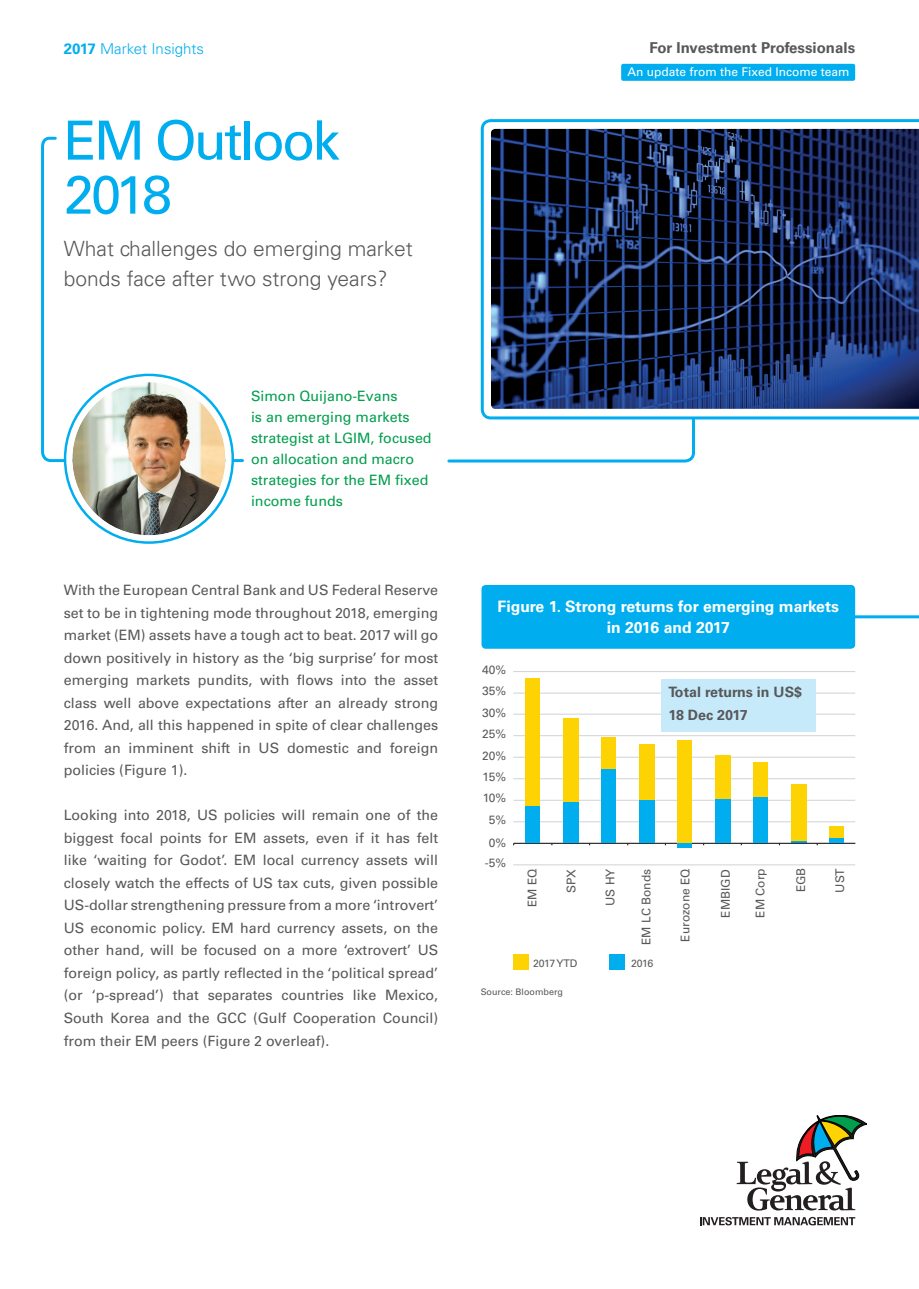
<style>
.page{position:relative;width:919px;height:1289px;background:#fff}
.page>*{position:absolute;margin:0;border:0;box-sizing:border-box;transform-origin:0 0}
.t1{font:54px/54px "Univers";letter-spacing:-.05em;color:#00aeef}
.t2{font:300 21px/30px "Univers";color:#57585a}
.t3{font:700 15.75px/21px "Univers LT Std";color:#fff;text-align:center}
.t4{font:700 15px "Univers LT Std";color:#57585a}
.t5{font:300 15px "Univers";color:#00aeef}
.t6{font:14.25px/22.5px "Univers LT Std";color:#57585a;text-align:justify}
.t7{font:14.25px/21px "Univers";color:#009e4d}
.t8{font:700 14.25px/22.5px "Univers LT Std";color:#57585a}
.t9{font:12px/21.3px "Univers LT Pro 55 Roman";color:#57585a;text-align:center}
.t10{font:12px "Univers LT Std";color:#fff}
.t11{font:10.5px "Univers LT Pro 55 Roman";letter-spacing:-.025em;color:#57585a}
.t12{font:9px "Univers LT Std";color:#57585a}
.s1{font-family:"Univers LT Std";font-weight:700}
</style>
<div class="page">
<svg style="left:791px;top:841px;width:15px;height:1px"></svg>
<hr style="left:513px;top:842px;width:342px;height:1px;background:#231f20">
<div style="left:677px;top:842px;width:15px;height:5px;background:#00aeef"></div>
<div style="left:609px;top:954px;width:15px;height:15px;background:#00aeef"></div>
<div style="left:513px;top:954px;width:15px;height:15px;background:#fed304"></div>
<hr style="left:513px;top:671px;width:342px;height:1px;background:#d1d2d4">
<hr style="left:513px;top:864px;width:342px;height:1px;background:#d1d2d4">
<svg style="left:41px;top:136px;width:203px;height:327px"></svg>
<img style="left:72px;top:382px;width:153px;height:153px;border-radius:77px">
<div style="left:66px;top:376px;width:165px;height:165px;border:6px solid #fff;border-radius:50%"></div>
<svg style="left:480px;top:119px;width:438px;height:300px"></svg>
<img style="left:491px;top:129px;width:427px;height:280px">
<div style="left:621px;top:64px;width:234px;height:17px;background:#00aeef;border-radius:2px"></div>
<svg style="left:447px;top:416px;width:249px;height:47px"></svg>
<hr style="left:826px;top:615px;width:92px;height:3px;background:#00aeef">
<div style="left:481px;top:585px;width:374px;height:63px;background:#00aeef;border-radius:4px"></div>
<hr style="left:513px;top:821px;width:342px;height:1px;background:#d1d2d4">
<hr style="left:513px;top:800px;width:342px;height:1px;background:#d1d2d4">
<hr style="left:513px;top:778px;width:342px;height:1px;background:#d1d2d4">
<hr style="left:513px;top:756px;width:342px;height:1px;background:#d1d2d4">
<hr style="left:513px;top:735px;width:342px;height:1px;background:#d1d2d4">
<hr style="left:513px;top:713px;width:342px;height:1px;background:#d1d2d4">
<hr style="left:513px;top:692px;width:342px;height:1px;background:#d1d2d4">
<div style="left:525px;top:806px;width:15px;height:36px;background:#00aeef"></div>
<div style="left:563px;top:801px;width:15px;height:41px;background:#00aeef"></div>
<div style="left:601px;top:769px;width:15px;height:73px;background:#00aeef"></div>
<div style="left:639px;top:800px;width:15px;height:42px;background:#00aeef"></div>
<div style="left:714px;top:799px;width:16px;height:43px;background:#00aeef"></div>
<div style="left:753px;top:796px;width:14px;height:46px;background:#00aeef"></div>
<div style="left:829px;top:837px;width:14px;height:5px;background:#00aeef"></div>
<div style="left:525px;top:678px;width:15px;height:128px;background:#fed304"></div>
<div style="left:563px;top:718px;width:15px;height:83px;background:#fed304"></div>
<div style="left:601px;top:737px;width:15px;height:32px;background:#fed304"></div>
<div style="left:639px;top:744px;width:15px;height:56px;background:#fed304"></div>
<div style="left:677px;top:740px;width:15px;height:102px;background:#fed304"></div>
<div style="left:714px;top:755px;width:16px;height:44px;background:#fed304"></div>
<div style="left:753px;top:762px;width:14px;height:34px;background:#fed304"></div>
<div style="left:790px;top:784px;width:16px;height:57px;background:#fed304"></div>
<div style="left:829px;top:826px;width:14px;height:11px;background:#fed304"></div>
<div style="left:661px;top:679px;width:154px;height:52px;background:#c6eafa"></div>
<svg style="left:736px;top:1115px;width:130px;height:95px"></svg>
<svg style="left:700px;top:1216px;width:155px;height:9px"></svg>
<p class="t5" style="left:64px;top:40px;width:142px"><span class="s1">2017</span> Market Insights</p>
<p class="t4" style="left:649px;top:39px;width:207px">For Investment Professionals</p>
<h1 class="t1" style="left:64px;top:114px;width:277px">EM Outlook<br>2018</h1>
<h3 class="t2" style="left:64px;top:234px;width:350px">What challenges do emerging market bonds face after two strong years?</h3>
<p class="t7" style="left:251px;top:385px;width:182px">Simon Quijano-Evans<br>is an emerging markets strategist at LGIM, focused on allocation and macro strategies for the EM fxed income funds</p>
<p class="t6" style="left:64px;top:579px;width:376px">With the European Central Bank and US Federal Reserve set to be in tightening mode throughout 2018, emerging market (EM) assets have a tough act to beat. 2017 will go down positively in history as the ‘big surprise’ for most emerging markets pundits, with fows into the asset class well above expectations after an already strong 2016. And, all this happened in spite of clear challenges from an imminent shift in US domestic and foreign policies (Figure 1).</p>
<p class="t6" style="left:64px;top:804px;width:376px">Looking into 2018, US policies will remain one of the biggest focal points for EM assets, even if it has felt like ‘waiting for Godot’. EM local currency assets will closely watch the effects of US tax cuts, given possible US-dollar strengthening pressure from a more ‘introvert’ US economic policy. EM hard currency assets, on the other hand, will be focused on a more ‘extrovert’ US foreign policy, as partly refected in the ‘political spread’ (or ‘p-spread’) that separates countries like Mexico, South Korea and the GCC (Gulf Cooperation Council) from their EM peers (Figure 2 overleaf).</p>
<p class="t10" style="left:627px;top:65px;width:224px">An update from the Fixed Income team</p>
<p class="t3" style="left:497px;top:596px;width:343px">Figure 1. Strong returns for emerging markets in 2016 and 2017</p>
<p class="t9" style="left:482px;top:659px;width:26px">40%<br>35%<br>30%<br>25%<br>20%<br>15%<br>10%<br>5%</p>
<p class="t9" style="left:485px;top:832px;width:23px;line-height:20.2px">0% -5%</p>
<p class="t8" style="left:668px;top:681px;width:135px">Total returns in US$<br>18 Dec 2017</p>
<p class="t9" style="left:521px;top:907px;width:40px;rotate:-90deg">EM EQ</p>
<p class="t9" style="left:560px;top:892px;width:25px;rotate:-90deg">SPX</p>
<p class="t9" style="left:599px;top:905px;width:39px;rotate:-90deg">US HY</p>
<p class="t9" style="left:635px;top:944px;width:77px;rotate:-90deg">EM LC Bonds</p>
<p class="t9" style="left:674px;top:941px;width:75px;rotate:-90deg">Eurozone EQ</p>
<p class="t9" style="left:715px;top:917px;width:49px;rotate:-90deg">EMBIGD</p>
<p class="t9" style="left:749px;top:917px;width:51px;rotate:-90deg">EM Corp</p>
<p class="t9" style="left:790px;top:892px;width:26px;rotate:-90deg">EGB</p>
<p class="t9" style="left:829px;top:892px;width:26px;rotate:-90deg">UST</p>
<p class="t11" style="left:533px;top:956px;width:46px">2017 YTD</p>
<p class="t11" style="left:631px;top:956px;width:24px">2016</p>
<p class="t12" style="left:480px;top:986px;width:84px">Source: Bloomberg</p>
</div>
